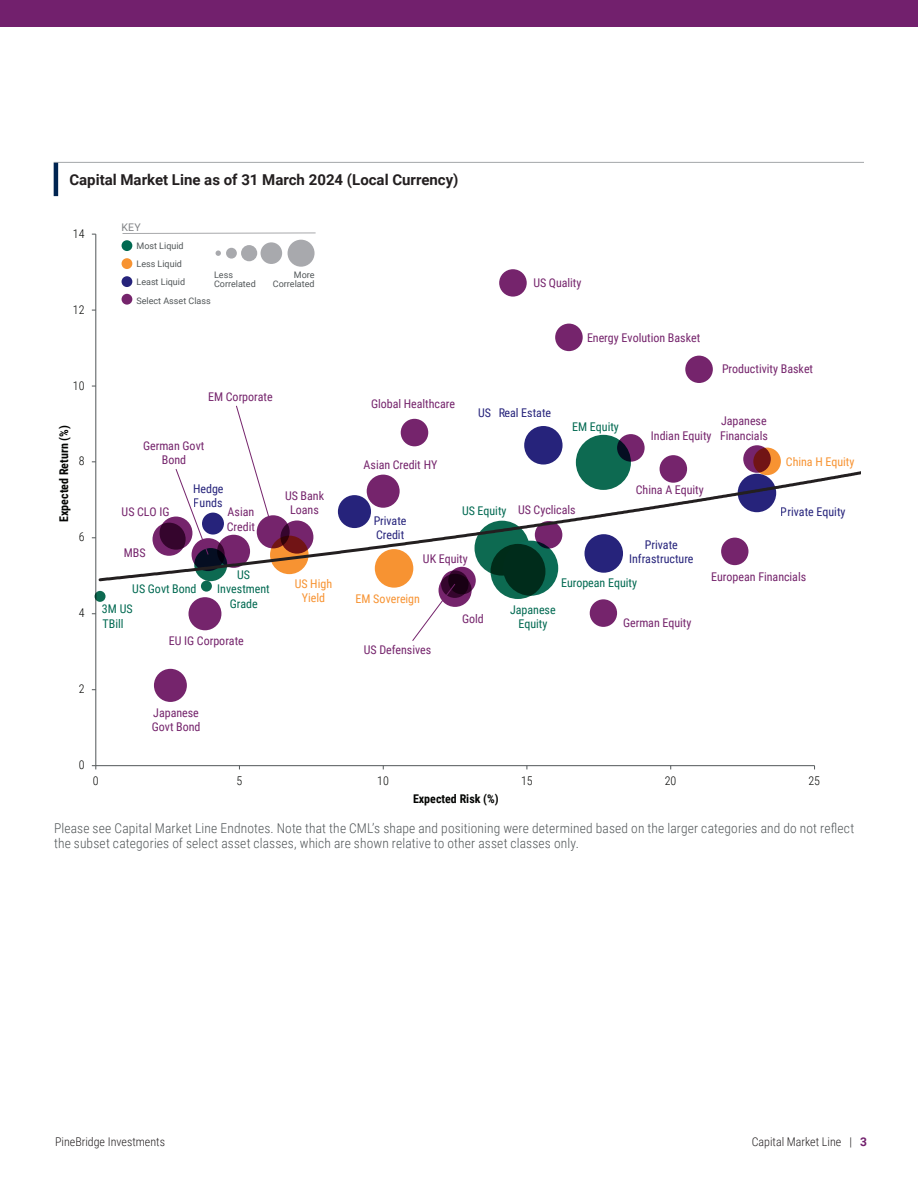
<style>
.page{position:relative;width:918px;height:1188px;background:#fff}
.page>*{position:absolute;margin:0;border:0;box-sizing:border-box;transform-origin:0 0}
.Chart_Title{font:700 15px "Roboto";color:#231f20}
.Disclosures_Footnotes{font:300 13.5px/15px "Roboto Condensed";letter-spacing:.01em;color:#525759}
.t1{font:12px/14.4px "Roboto Condensed";color:#75246c}
.t2{font:12px/14.4px "Roboto Condensed";color:#006951;text-align:center}
.t3{font:12px/14.4px "Roboto Condensed";color:#26237b}
.t4{font:300 12px "Roboto Condensed";color:#231f20}
.t5{font:12px/14.4px "Roboto Condensed";letter-spacing:-.005em;color:#f79332;text-align:center}
.t6{font:700 12px "Roboto Condensed";color:#040503}
.t7{font:300 12px "Roboto Condensed";color:#040503}
.t8{font:10.5px "Roboto";color:#808285}
.t9{font:9px/18px "Roboto";color:#525759}
.s1{font-family:"Roboto";font-weight:700;color:#72206d}
</style>
<div class="page">
<div style="left:0;top:0;width:918px;height:27px;background:#72206d"></div>
<div style="left:288px;top:240px;width:27px;height:27px;background:#a8a9ad;border-radius:50%"></div>
<div style="left:261px;top:242px;width:21px;height:22px;background:#a8a9ad;border-radius:50%"></div>
<div style="left:241px;top:245px;width:16px;height:16px;background:#a8a9ad;border-radius:50%"></div>
<div style="left:226px;top:248px;width:11px;height:11px;background:#a8a9ad;border-radius:50%"></div>
<svg style="left:216px;top:250px;width:5px;height:6px"></svg>
<svg style="left:122px;top:232px;width:194px;height:2px"></svg>
<div style="left:122px;top:240px;width:10px;height:11px;background:#006951;border-radius:50%"></div>
<div style="left:122px;top:258px;width:10px;height:11px;background:#f79332;border-radius:50%"></div>
<div style="left:122px;top:276px;width:10px;height:11px;background:#26237b;border-radius:50%"></div>
<div style="left:122px;top:294px;width:10px;height:11px;background:#75246c;border-radius:50%"></div>
<hr style="left:95px;top:234px;width:1px;height:532px;background:#525759">
<hr style="left:96px;top:765px;width:719px;height:1px;background:#525759">
<svg style="left:503px;top:541px;width:55px;height:55px"></svg>
<svg style="left:491px;top:544px;width:54px;height:55px"></svg>
<div style="left:95px;top:591px;width:11px;height:11px;background:#0d6a51;border-radius:50%"></div>
<div style="left:201px;top:581px;width:11px;height:11px;background:#0d6a51;border-radius:50%"></div>
<div style="left:375px;top:549px;width:38px;height:39px;background:#f79332;border-radius:50%"></div>
<div style="left:524px;top:426px;width:39px;height:39px;background:#26237b;border-radius:50%"></div>
<div style="left:189px;top:597px;width:32px;height:33px;background:#75246c;border-radius:50%"></div>
<div style="left:154px;top:669px;width:33px;height:33px;background:#75246c;border-radius:50%"></div>
<div style="left:439px;top:574px;width:33px;height:33px;background:#75246c;border-radius:50%"></div>
<svg style="left:441px;top:570px;width:28px;height:28px"></svg>
<svg style="left:448px;top:567px;width:28px;height:27px"></svg>
<div style="left:590px;top:599px;width:27px;height:28px;background:#75246c;border-radius:50%"></div>
<div style="left:555px;top:324px;width:28px;height:27px;background:#75246c;border-radius:50%"></div>
<div style="left:499px;top:269px;width:28px;height:28px;background:#75246c;border-radius:50%"></div>
<div style="left:685px;top:356px;width:28px;height:27px;background:#75246c;border-radius:50%"></div>
<div style="left:401px;top:419px;width:27px;height:27px;background:#75246c;border-radius:50%"></div>
<svg style="left:98px;top:435px;width:763px;height:148px"></svg>
<svg style="left:176px;top:469px;width:33px;height:86px"></svg>
<svg style="left:236px;top:405px;width:38px;height:127px"></svg>
<svg style="left:412px;top:584px;width:43px;height:57px"></svg>
<hr style="left:54px;top:162px;width:810px;height:1px;background:#a3a7a9">
<hr style="left:54px;top:163px;width:4px;height:33px;background:#002451">
<p class="Chart_Title" style="left:69px;top:169px;width:391px">Capital Market Line as of 31 March 2024 (Local Currency)</p>
<p class="t7" style="left:73px;top:225px;width:13px">14</p>
<p class="t7" style="left:73px;top:301px;width:13px">12</p>
<p class="t7" style="left:73px;top:377px;width:13px">10</p>
<p class="t6" style="left:55px;top:522px;width:98px;rotate:-90deg">Expected Return (%)</p>
<p class="t7" style="left:79px;top:453px;width:7px">8</p>
<p class="t7" style="left:79px;top:529px;width:7px">6</p>
<p class="t8" style="left:121px;top:220px;width:21px">KEY</p>
<p class="t9" style="left:136px;top:237px;width:50px">Most Liquid<br>Less Liquid<br>Least Liquid</p>
<p class="t9" style="left:214px;top:270px;width:43px;line-height:9px">Less<br>Correlated</p>
<p class="t9" style="left:273px;top:270px;width:43px;line-height:9px;text-align:right">More<br>Correlated</p>
<p class="t9" style="left:136px;top:291px;width:76px">Select Asset Class</p>
<p class="t1" style="left:208px;top:389px;width:66px">EM Corporate</p>
<p class="t1" style="left:143px;top:438px;width:63px;text-align:center">German Govt<br>Bond</p>
<p class="t1" style="left:122px;top:504px;width:50px">US CLO IG</p>
<p class="t1" style="left:124px;top:545px;width:23px">MBS</p>
<p class="t3" style="left:193px;top:481px;width:32px">Hedge<br>Funds</p>
<p class="t1" style="left:227px;top:504px;width:30px">Asian<br>Credit</p>
<p class="t1" style="left:285px;top:488px;width:41px;text-align:center">US Bank<br>Loans</p>
<p class="t1" style="left:533px;top:275px;width:50px">US Quality</p>
<p class="t1" style="left:371px;top:396px;width:86px">Global Healthcare</p>
<p class="t1" style="left:364px;top:457px;width:75px">Asian Credit HY</p>
<p class="t1" style="left:587px;top:330px;width:115px">Energy Evolution Basket</p>
<p class="t3" style="left:478px;top:405px;width:75px">US Real Estate</p>
<p class="t2" style="left:572px;top:419px;width:48px">EM Equity</p>
<p class="t1" style="left:651px;top:428px;width:62px">Indian Equity</p>
<p class="t1" style="left:636px;top:482px;width:70px">China A Equity</p>
<p class="t3" style="left:374px;top:513px;width:34px">Private<br>Credit</p>
<p class="t2" style="left:462px;top:503px;width:46px">US Equity</p>
<p class="t1" style="left:518px;top:502px;width:59px">US Cyclicals</p>
<p class="t1" style="left:423px;top:551px;width:46px">UK Equity</p>
<p class="t3" style="left:629px;top:537px;width:66px;text-align:center">Private<br>Infrastructure</p>
<p class="t1" style="left:722px;top:361px;width:93px">Productivity Basket</p>
<p class="t1" style="left:720px;top:414px;width:49px">Japanese<br>Financials</p>
<p class="t5" style="left:786px;top:454px;width:70px">China H Equity</p>
<p class="t3" style="left:781px;top:504px;width:66px">Private Equity</p>
<p class="t7" style="left:79px;top:605px;width:7px">4</p>
<p class="t2" style="left:132px;top:581px;width:66px">US Govt Bond</p>
<p class="t2" style="left:102px;top:601px;width:32px;text-align:left">3M US<br>TBill</p>
<p class="t2" style="left:217px;top:567px;width:54px">US<br>Investment<br>Grade</p>
<p class="t5" style="left:295px;top:576px;width:39px">US High<br>Yield</p>
<p class="t1" style="left:169px;top:633px;width:77px">EU IG Corporate</p>
<p class="t5" style="left:356px;top:592px;width:66px">EM Sovereign</p>
<p class="t1" style="left:364px;top:642px;width:69px">US Defensives</p>
<p class="t1" style="left:462px;top:611px;width:23px">Gold</p>
<p class="t2" style="left:561px;top:575px;width:77px">European Equity</p>
<p class="t2" style="left:510px;top:602px;width:47px">Japanese<br>Equity</p>
<p class="t1" style="left:623px;top:615px;width:70px">German Equity</p>
<p class="t1" style="left:711px;top:569px;width:96px">European Financials</p>
<p class="t7" style="left:79px;top:681px;width:7px">2</p>
<p class="t1" style="left:152px;top:705px;width:50px">Japanese<br>Govt Bond</p>
<p class="t7" style="left:79px;top:757px;width:7px">0</p>
<p class="t7" style="left:93px;top:772px;width:7px">0</p>
<p class="t7" style="left:236px;top:772px;width:7px">5</p>
<p class="t7" style="left:377px;top:772px;width:13px">10</p>
<p class="t7" style="left:521px;top:772px;width:13px">15</p>
<p class="t7" style="left:665px;top:772px;width:13px">20</p>
<p class="t7" style="left:808px;top:772px;width:13px">25</p>
<p class="t6" style="left:413px;top:791px;width:87px">Expected Risk (%)</p>
<p class="Disclosures_Footnotes" style="left:54px;top:820px;width:802px">Please see Capital Market Line Endnotes. Note that the CML’s shape and positioning were determined based on the larger categories and do not reflect the subset categories of select asset classes, which are shown relative to other asset classes only.</p>
<p class="t4" style="left:55px;top:1133px;width:112px">PineBridge Investments</p>
<p class="t4" style="left:752px;top:1133px;width:117px">Capital Market Line | <span class="s1">3</span></p>
</div>
